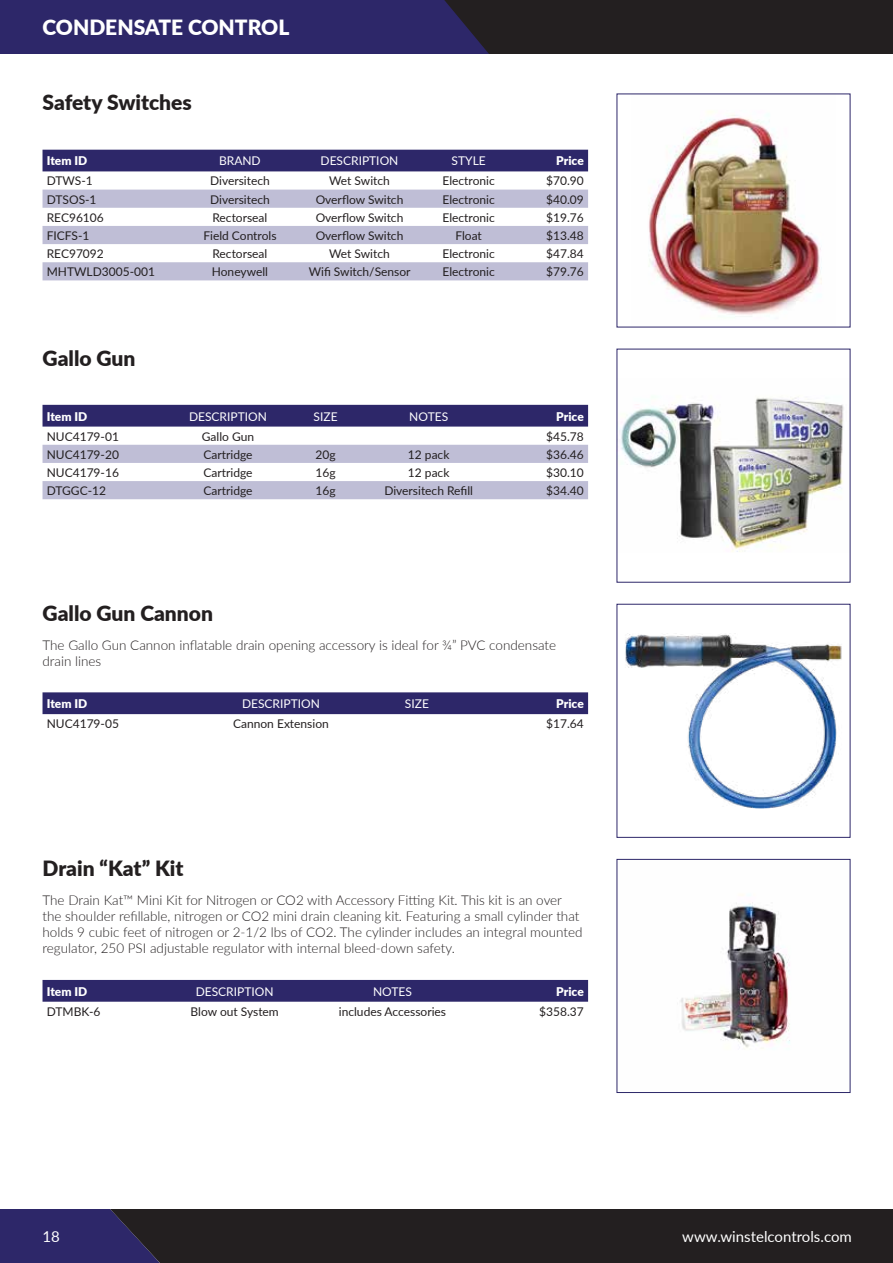
<style>
.page{position:relative;width:893px;height:1263px;background:#fff}
.page>*{position:absolute;margin:0;border:0;box-sizing:border-box;transform-origin:0 0}
.t1{font:900 21px "Lato";color:#231f20}
.t2{font:900 21px "Lato";color:#fff}
.t3{font:15px "Lato";color:#fff}
.t4{font:300 13.5px/16.2px "Lato";color:#231f20}
.t5{font:12px "Lato";color:#231f20}
.t6{font:12px "Lato";color:#fff}
.t7{font:900 12px "Lato";letter-spacing:-.005em;color:#fff}
</style>
<div class="page">
<div style="left:43px;top:150px;width:545px;height:21px;background:#2d2769"></div>
<svg style="left:43px;top:190px;width:545px;height:90px;fill:#bfbed6"></svg>
<img style="left:648px;top:111px;width:174px;height:204px">
<div style="left:43px;top:405px;width:545px;height:22px;background:#2d2769"></div>
<svg style="left:43px;top:445px;width:545px;height:54px"></svg>
<img style="left:621px;top:396px;width:223px;height:156px">
<div style="left:43px;top:692px;width:545px;height:22px;background:#2d2769"></div>
<img style="left:625px;top:633px;width:217px;height:175px">
<div style="left:617px;top:604px;width:233px;height:234px;border:1px solid #2d2769"></div>
<div style="left:43px;top:980px;width:545px;height:22px;background:#2d2769"></div>
<img style="left:680px;top:902px;width:110px;height:147px">
<div style="left:617px;top:859px;width:233px;height:234px;border:1px solid #2d2769"></div>
<div style="left:0;top:0;width:893px;height:54px;background:#231f20"></div>
<div style="left:0;top:0;width:489px;height:54px;background:#2d2769"></div>
<svg style="left:0;top:1209px;width:893px;height:54px;background:#24202b"></svg>
<h1 class="t2" style="left:43px;top:12px;width:248px">CONDENSATE CONTROL</h1>
<h1 class="t1" style="left:43px;top:87px;width:151px">Safety Switches</h1>
<p class="t7" style="left:47px;top:152px;width:42px">Item ID</p>
<p class="t6" style="left:219px;top:152px;width:43px">BRAND</p>
<p class="t6" style="left:321px;top:152px;width:79px">DESCRIPTION</p>
<p class="t6" style="left:452px;top:152px;width:36px">STYLE</p>
<p class="t7" style="left:556px;top:152px;width:29px">Price</p>
<p class="t5" style="left:47px;top:172px;width:48px">DTWS-1</p>
<p class="t5" style="left:210px;top:172px;width:61px">Diversitech</p>
<p class="t5" style="left:329px;top:172px;width:62px">Wet Switch</p>
<p class="t5" style="left:442px;top:172px;width:54px">Electronic</p>
<p class="t5" style="left:546px;top:172px;width:39px">$70.90</p>
<p class="t5" style="left:47px;top:191px;width:51px">DTSOS-1</p>
<p class="t5" style="left:210px;top:191px;width:61px">Diversitech</p>
<p class="t5" style="left:316px;top:191px;width:89px">Overflow Switch</p>
<p class="t5" style="left:442px;top:191px;width:54px">Electronic</p>
<p class="t5" style="left:546px;top:191px;width:39px">$40.09</p>
<p class="t5" style="left:47px;top:209px;width:59px">REC96106</p>
<p class="t5" style="left:212px;top:209px;width:56px">Rectorseal</p>
<p class="t5" style="left:316px;top:209px;width:89px">Overflow Switch</p>
<p class="t5" style="left:442px;top:209px;width:54px">Electronic</p>
<p class="t5" style="left:546px;top:209px;width:39px">$19.76</p>
<p class="t5" style="left:47px;top:227px;width:44px">FICFS-1</p>
<p class="t5" style="left:203px;top:227px;width:75px">Field Controls</p>
<p class="t5" style="left:316px;top:227px;width:89px">Overflow Switch</p>
<p class="t5" style="left:455px;top:227px;width:28px">Float</p>
<p class="t5" style="left:546px;top:227px;width:39px">$13.48</p>
<p class="t5" style="left:47px;top:245px;width:59px">REC97092</p>
<p class="t5" style="left:212px;top:245px;width:56px">Rectorseal</p>
<p class="t5" style="left:329px;top:245px;width:62px">Wet Switch</p>
<p class="t5" style="left:442px;top:245px;width:54px">Electronic</p>
<p class="t5" style="left:546px;top:245px;width:39px">$47.84</p>
<p class="t5" style="left:47px;top:263px;width:110px">MHTWLD3005-001</p>
<p class="t5" style="left:212px;top:263px;width:58px">Honeywell</p>
<p class="t5" style="left:309px;top:263px;width:103px">Wifi Switch/Sensor</p>
<p class="t5" style="left:442px;top:263px;width:54px">Electronic</p>
<p class="t5" style="left:546px;top:263px;width:39px">$79.76</p>
<h1 class="t1" style="left:43px;top:342px;width:94px">Gallo Gun</h1>
<p class="t7" style="left:47px;top:407px;width:42px">Item ID</p>
<p class="t6" style="left:189px;top:408px;width:79px">DESCRIPTION</p>
<p class="t6" style="left:314px;top:408px;width:26px">SIZE</p>
<p class="t6" style="left:409px;top:408px;width:40px">NOTES</p>
<p class="t7" style="left:556px;top:407px;width:29px">Price</p>
<p class="t5" style="left:47px;top:427px;width:74px">NUC4179-01</p>
<p class="t5" style="left:202px;top:427px;width:54px">Gallo Gun</p>
<p class="t5" style="left:546px;top:427px;width:39px">$45.78</p>
<p class="t5" style="left:47px;top:446px;width:74px">NUC4179-20</p>
<p class="t5" style="left:203px;top:446px;width:51px">Cartridge</p>
<p class="t5" style="left:316px;top:446px;width:22px">20g</p>
<p class="t5" style="left:408px;top:446px;width:43px">12 pack</p>
<p class="t5" style="left:546px;top:446px;width:39px">$36.46</p>
<p class="t5" style="left:47px;top:464px;width:74px">NUC4179-16</p>
<p class="t5" style="left:203px;top:464px;width:51px">Cartridge</p>
<p class="t5" style="left:316px;top:464px;width:22px">16g</p>
<p class="t5" style="left:408px;top:464px;width:43px">12 pack</p>
<p class="t5" style="left:546px;top:464px;width:39px">$30.10</p>
<p class="t5" style="left:47px;top:482px;width:61px">DTGGC-12</p>
<p class="t5" style="left:203px;top:482px;width:51px">Cartridge</p>
<p class="t5" style="left:316px;top:482px;width:22px">16g</p>
<p class="t5" style="left:384px;top:482px;width:90px">Diversitech Refill</p>
<p class="t5" style="left:546px;top:482px;width:39px">$34.40</p>
<h1 class="t1" style="left:43px;top:597px;width:172px">Gallo Gun Cannon</h1>
<p class="t4" style="left:43px;top:636px;width:515px">The Gallo Gun Cannon inflatable drain opening accessory is ideal for ¾” PVC condensate drain lines</p>
<p class="t7" style="left:47px;top:695px;width:42px">Item ID</p>
<p class="t6" style="left:242px;top:695px;width:79px">DESCRIPTION</p>
<p class="t6" style="left:405px;top:695px;width:26px">SIZE</p>
<p class="t7" style="left:556px;top:695px;width:29px">Price</p>
<p class="t5" style="left:47px;top:715px;width:74px">NUC4179-05</p>
<p class="t5" style="left:233px;top:715px;width:97px">Cannon Extension</p>
<p class="t5" style="left:546px;top:715px;width:39px">$17.64</p>
<h1 class="t1" style="left:43px;top:852px;width:143px">Drain “Kat” Kit</h1>
<p class="t4" style="left:43px;top:891px;width:541px">The Drain Kat™ Mini Kit for Nitrogen or CO2 with Accessory Fitting Kit. This kit is an over the shoulder refillable, nitrogen or CO2 mini drain cleaning kit. Featuring a small cylinder that holds 9 cubic feet of nitrogen or 2-1/2 lbs of CO2. The cylinder includes an integral mounted regulator, 250 PSI adjustable regulator with internal bleed-down safety.</p>
<p class="t7" style="left:47px;top:982px;width:42px">Item ID</p>
<p class="t6" style="left:196px;top:983px;width:79px">DESCRIPTION</p>
<p class="t6" style="left:373px;top:983px;width:40px">NOTES</p>
<p class="t7" style="left:556px;top:982px;width:29px">Price</p>
<p class="t5" style="left:47px;top:1003px;width:55px">DTMBK-6</p>
<p class="t5" style="left:191px;top:1003px;width:90px">Blow out System</p>
<p class="t5" style="left:339px;top:1003px;width:109px">includes Accessories</p>
<p class="t5" style="left:539px;top:1003px;width:46px">$358.37</p>
<p class="t3" style="left:43px;top:1226px;width:19px">18</p>
<p class="t3" style="left:682px;top:1226px;width:171px">www.winstelcontrols.com</p>
</div>
